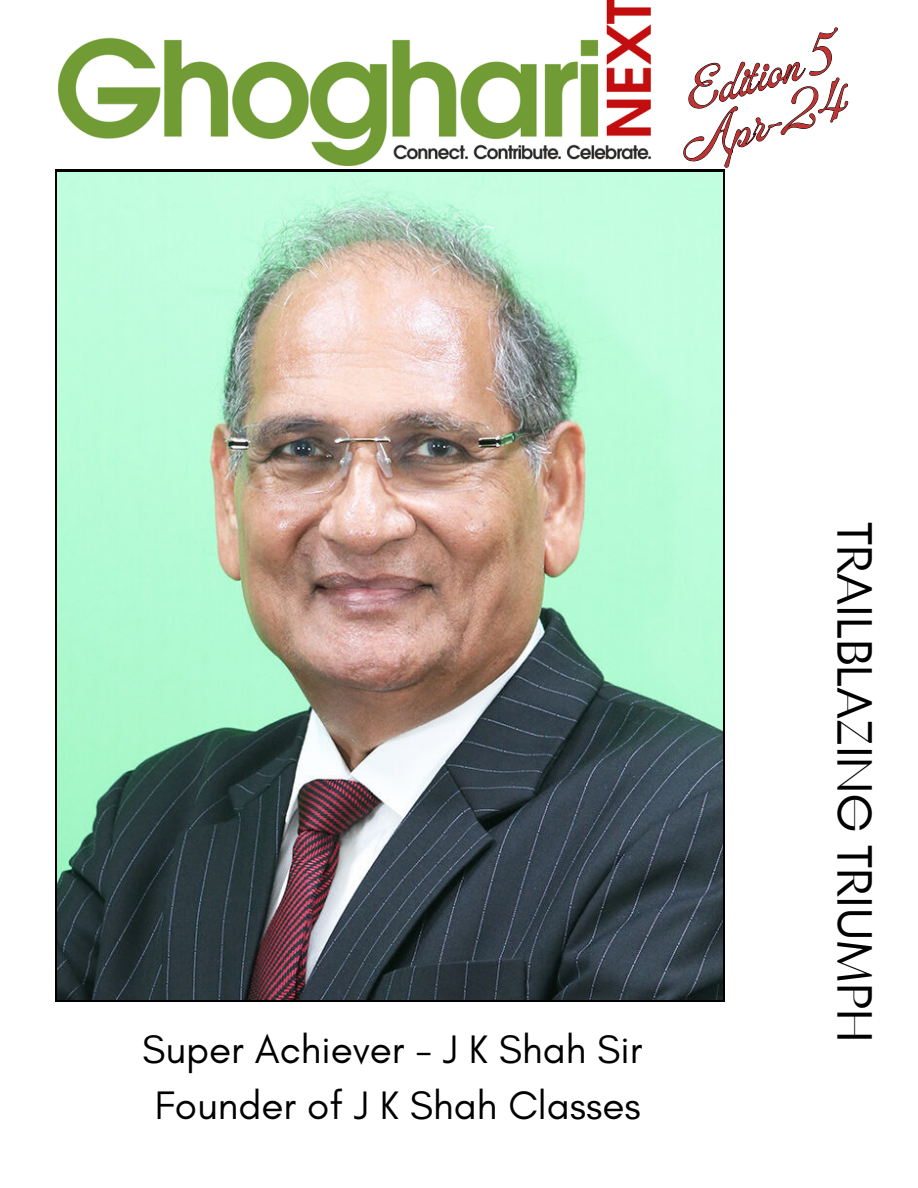
<style>
.page{position:relative;width:918px;height:1188px;background:#fff}
.page>*{position:absolute;margin:0;border:0;box-sizing:border-box;transform-origin:0 0}
.t1{font:52.8px/48.4px "ED Lavonia";color:#bf3333;text-align:center}
.t2{font:49.05px "TT Fors Display";color:#000001}
.t3{font:40.5px "Glacial Indifference";color:#000001}
</style>
<div class="page">
<img style="left:58px;top:172px;width:665px;height:827px">
<img style="left:58px;top:0;width:592px;height:165px">
<svg style="left:674px;top:27px;width:175px;height:152px"></svg>
<p class="t1" style="left:663px;top:80px;width:176px;rotate:-16deg">Edition 5<br>Apr-24</p>
<h1 class="t3" style="left:142px;top:1024px;width:502px">Super Achiever - J K Shah Sir</h1>
<p class="t3" style="left:155px;top:1080px;width:487px">Founder of J K Shah Classes</p>
<h2 class="t2" style="left:889px;top:522px;width:522px;rotate:90deg">TRAILBLAZING TRIUMPH</h2>
</div>
